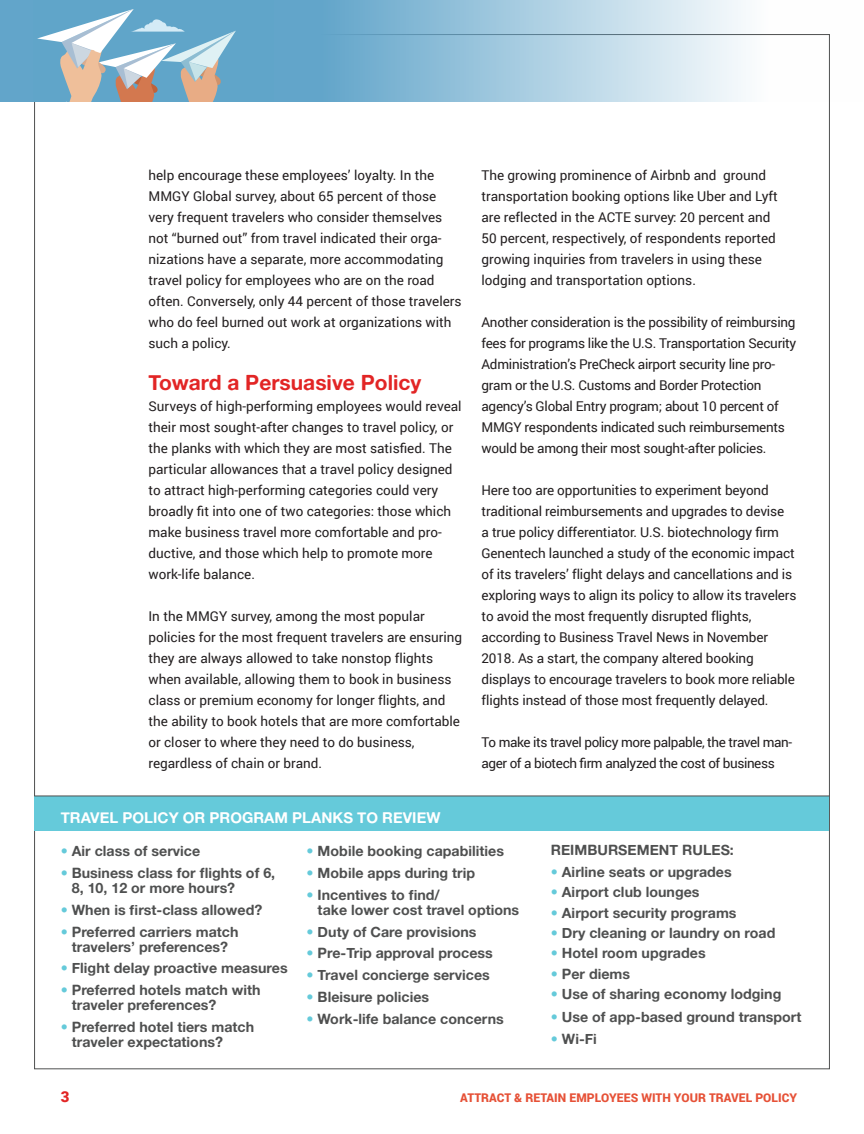
<style>
.page{position:relative;width:864px;height:1134px;background:#fff}
.page>*{position:absolute;margin:0;border:0;box-sizing:border-box;transform-origin:0 0}
.t1{font:21px "Alte Haas Grotesk Bold";color:#e22525}
.t2{font:15px "Alte Haas Grotesk Bold";color:#fff}
.t3{font:900 15px "Roboto";color:#e22525}
.t4{font:14.25px/15px "Alte Haas Grotesk Bold";color:#4f5050}
.t5{font:13.5px/21px "Roboto";color:#231f20}
.t6{font:13.5px/21px "Roboto";letter-spacing:-.02em;color:#231f20}
.t7{font:13.5px/21px "Roboto";letter-spacing:-.03em;color:#231f20}
.t8{font:900 12px "Roboto";letter-spacing:.005em;color:#e65137}
.s1{color:#65cada}
</style>
<div class="page">
<svg style="left:0;top:0;width:830px;height:102px"></svg>
<div style="left:33px;top:0;width:240px;height:102px;background:#60a5c9"></div>
<svg style="left:37px;top:9px;width:199px;height:93px"></svg>
<div style="left:35px;top:796px;width:794px;height:35px;background:#65cada"></div>
<hr style="left:34px;top:796px;width:796px;height:1px;background:#4f5050">
<p class="t5" style="left:148px;top:164px;width:315px">help encourage these employees’ loyalty. In the MMGY Global survey, about 65 percent of those very frequent travelers who consider themselves not “burned out” from travel indicated their orga&shy;nizations have a separate, more accommodating travel policy for employees who are on the road often. Conversely, only 44 percent of those travelers who do feel burned out work at organizations with such a policy.</p>
<p class="t1" style="left:148px;top:370px;width:274px">Toward a Persuasive Policy</p>
<p class="t5" style="left:148px;top:395px;width:315px">Surveys of high-performing employees would reveal their most sought-after changes to travel policy, or the planks with which they are most satisfied. The particular allowances that a travel policy designed to attract high-performing categories could very broadly fit into one of two categories: those which make business travel more comfortable and pro&shy;ductive, and those which help to promote more work-life balance.</p>
<p class="t5" style="left:148px;top:605px;width:315px">In the MMGY survey, among the most popular policies for the most frequent travelers are ensuring they are always allowed to take nonstop flights when available, allowing them to book in business class or premium economy for longer flights, and the ability to book hotels that are more comfortable or closer to where they need to do business, regardless of chain or brand.</p>
<p class="t5" style="left:482px;top:164px;width:298px">The growing prominence of Airbnb and ground transportation booking options like Uber and Lyft are reflected in the ACTE survey: 20 percent and 50 percent, respectively, of respondents reported growing inquiries from travelers in using these lodging and transportation options.</p>
<p class="t6" style="left:482px;top:311px;width:316px">Another consideration is the possibility of reimbursing fees for programs like the U.S. Transportation Security Administration’s PreCheck airport security line pro&shy;gram or the U.S. Customs and Border Protection agency’s Global Entry program; about 10 percent of MMGY respondents indicated such reimbursements would be among their most sought-after policies.</p>
<p class="t5" style="left:482px;top:479px;width:317px">Here too are opportunities to experiment beyond traditional reimbursements and upgrades to devise<br>a true policy differentiator. U.S. biotechnology firm Genentech launched a study of the economic impact of its travelers’ flight delays and cancellations and is exploring ways to align its policy to allow its travelers to avoid the most frequently disrupted flights, according to Business Travel News in November 2018. As a start, the company altered booking displays to encourage travelers to book more reliable flights instead of those most frequently delayed.</p>
<p class="t7" style="left:482px;top:731px;width:312px">To make its travel policy more palpable, the travel man&shy;ager of a biotech firm analyzed the cost of business</p>
<p class="t2" style="left:61px;top:809px;width:381px">TRAVEL POLICY OR PROGRAM PLANKS TO REVIEW</p>
<p class="t4" style="left:61px;top:843px;width:141px"><span class="s1">•</span> Air class of service</p>
<p class="t4" style="left:72px;top:865px;width:205px;text-indent:-11px"><span class="s1">•</span> Business class for flights of 6,<br>8, 10, 12 or more hours?</p>
<p class="t4" style="left:61px;top:902px;width:203px"><span class="s1">•</span> When is first-class allowed?</p>
<p class="t4" style="left:61px;top:924px;width:179px;text-align:center"><span class="s1">•</span> Preferred carriers match travelers’ preferences?</p>
<p class="t4" style="left:61px;top:960px;width:228px"><span class="s1">•</span> Flight delay proactive measures</p>
<p class="t4" style="left:72px;top:982px;width:190px;text-indent:-11px"><span class="s1">•</span> Preferred hotels match with traveler preferences?</p>
<p class="t4" style="left:72px;top:1019px;width:184px;text-indent:-11px"><span class="s1">•</span> Preferred hotel tiers match traveler expectations?</p>
<p class="t4" style="left:307px;top:843px;width:199px"><span class="s1">•</span> Mobile booking capabilities</p>
<p class="t4" style="left:307px;top:865px;width:170px"><span class="s1">•</span> Mobile apps during trip</p>
<p class="t4" style="left:318px;top:887px;width:203px;text-indent:-11px"><span class="s1">•</span> Incentives to find/<br>take lower cost travel options</p>
<p class="t4" style="left:307px;top:924px;width:171px"><span class="s1">•</span> Duty of Care provisions</p>
<p class="t4" style="left:307px;top:945px;width:188px"><span class="s1">•</span> Pre-Trip approval process</p>
<p class="t4" style="left:307px;top:967px;width:185px"><span class="s1">•</span> Travel concierge services</p>
<p class="t4" style="left:307px;top:989px;width:124px"><span class="s1">•</span> Bleisure policies</p>
<p class="t4" style="left:307px;top:1011px;width:199px"><span class="s1">•</span> Work-life balance concerns</p>
<p class="t4" style="left:551px;top:842px;width:185px">REIMBURSEMENT RULES:</p>
<p class="t4" style="left:551px;top:864px;width:183px"><span class="s1">•</span> Airline seats or upgrades</p>
<p class="t4" style="left:551px;top:884px;width:150px"><span class="s1">•</span> Airport club lounges</p>
<p class="t4" style="left:551px;top:905px;width:187px"><span class="s1">•</span> Airport security programs</p>
<p class="t4" style="left:551px;top:925px;width:226px"><span class="s1">•</span> Dry cleaning or laundry on road</p>
<p class="t4" style="left:551px;top:945px;width:156px"><span class="s1">•</span> Hotel room upgrades</p>
<p class="t4" style="left:551px;top:966px;width:81px"><span class="s1">•</span> Per diems</p>
<p class="t4" style="left:551px;top:986px;width:232px"><span class="s1">•</span> Use of sharing economy lodging</p>
<p class="t4" style="left:551px;top:1009px;width:252px"><span class="s1">•</span> Use of app-based ground transport</p>
<p class="t4" style="left:551px;top:1031px;width:48px"><span class="s1">•</span> Wi-Fi</p>
<p class="t3" style="left:61px;top:1086px;width:10px">3</p>
<p class="t8" style="left:460px;top:1089px;width:338px">ATTRACT &amp; RETAIN EMPLOYEES WITH YOUR TRAVEL POLICY</p>
</div>
